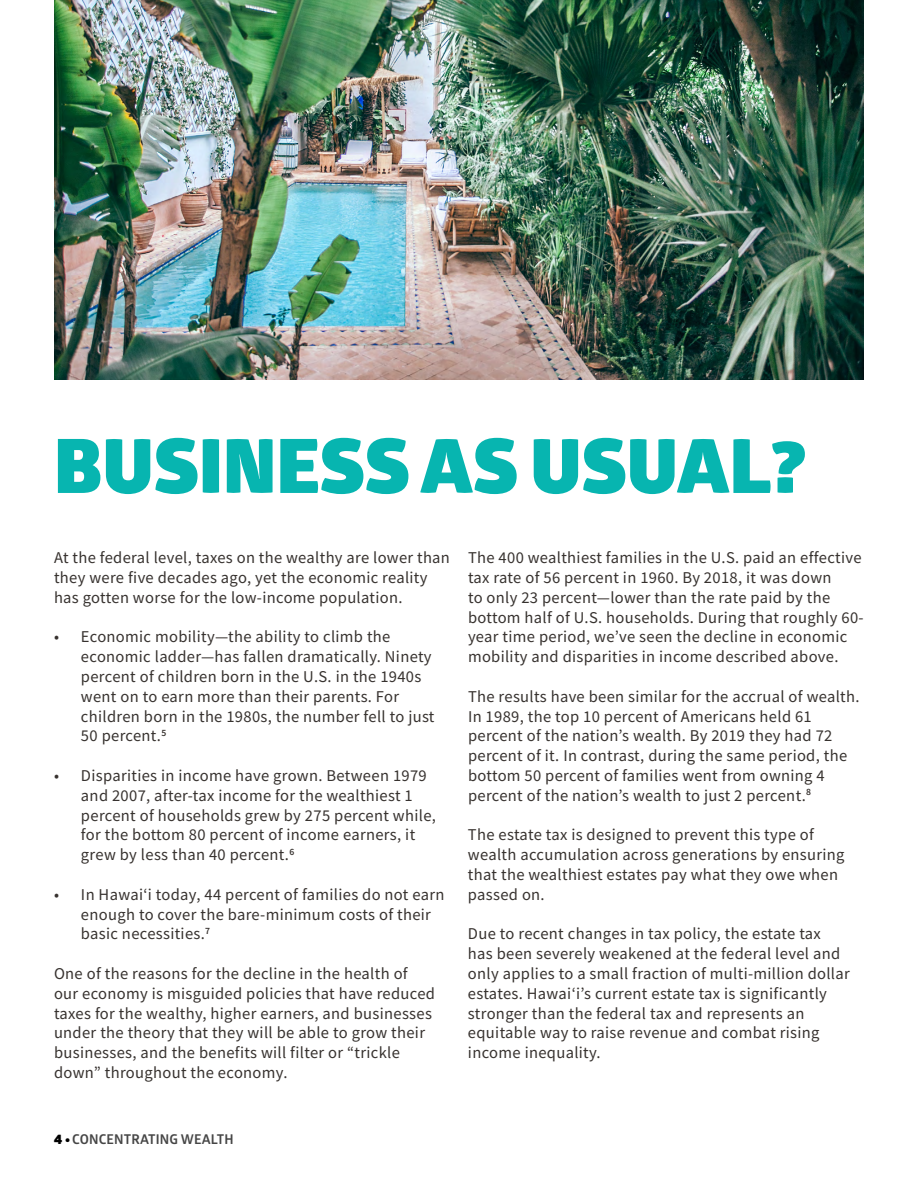
<style>
.page{position:relative;width:918px;height:1188px;background:#fff}
.page>*{position:absolute;margin:0;border:0;box-sizing:border-box;transform-origin:0 0}
.t1{font:900 75px "Glober";letter-spacing:.01em;color:#07b5b0}
.t2{font:16.5px/19.8px "Source Sans Pro";letter-spacing:.02em;color:#37322f}
.t3{font:700 13.5px "Glober";letter-spacing:.01em;color:#464646}
.s1{font-weight:900;color:#000}
</style>
<div class="page">
<img style="left:54px;top:0;width:810px;height:380px">
<h1 class="t1" style="left:54px;top:408px;width:754px">BUSINESS AS USUAL?</h1>
<p class="t2" style="left:54px;top:548px;width:398px">At the federal level, taxes on the wealthy are lower than they were five decades ago, yet the economic reality has gotten worse for the low-income population.</p>
<p class="t2" style="left:81px;top:627px;width:355px;text-indent:-27px">• Economic mobility—the ability to climb the economic ladder—has fallen dramatically. Ninety percent of children born in the U.S. in the 1940s went on to earn more than their parents. For children born in the 1980s, the number fell to just 50 percent.<sup>5</sup></p>
<p class="t2" style="left:81px;top:766px;width:357px;text-indent:-27px">• Disparities in income have grown. Between 1979 and 2007, after-tax income for the wealthiest 1 percent of households grew by 275 percent while, for the bottom 80 percent of income earners, it grew by less than 40 percent.<sup>6</sup></p>
<p class="t2" style="left:81px;top:884px;width:365px;text-indent:-27px">• In Hawaiʻi today, 44 percent of families do not earn enough to cover the bare-minimum costs of their basic necessities.<sup>7</sup></p>
<p class="t2" style="left:54px;top:964px;width:383px">One of the reasons for the decline in the health of our economy is misguided policies that have reduced taxes for the wealthy, higher earners, and businesses under the theory that they will be able to grow their businesses, and the benefits will filter or “trickle down” throughout the economy.</p>
<p class="t2" style="left:468px;top:548px;width:397px">The 400 wealthiest families in the U.S. paid an effective tax rate of 56 percent in 1960. By 2018, it was down<br>to only 23 percent—lower than the rate paid by the bottom half of U.S. households. During that roughly 60- year time period, we’ve seen the decline in economic mobility and disparities in income described above.</p>
<p class="t2" style="left:468px;top:686px;width:393px">The results have been similar for the accrual of wealth.<br>In 1989, the top 10 percent of Americans held 61 percent of the nation’s wealth. By 2019 they had 72 percent of it. In contrast, during the same period, the bottom 50 percent of families went from owning 4 percent of the nation’s wealth to just 2 percent.<sup>8</sup></p>
<p class="t2" style="left:468px;top:825px;width:378px">The estate tax is designed to prevent this type of wealth accumulation across generations by ensuring that the wealthiest estates pay what they owe when passed on.</p>
<p class="t2" style="left:468px;top:924px;width:383px">Due to recent changes in tax policy, the estate tax has been severely weakened at the federal level and only applies to a small fraction of multi-million dollar estates. Hawaiʻi’s current estate tax is significantly stronger than the federal tax and represents an equitable way to raise revenue and combat rising income inequality.</p>
<p class="t3" style="left:54px;top:1130px;width:181px"><span class="s1">4 •</span> CONCENTRATING WEALTH</p>
</div>
